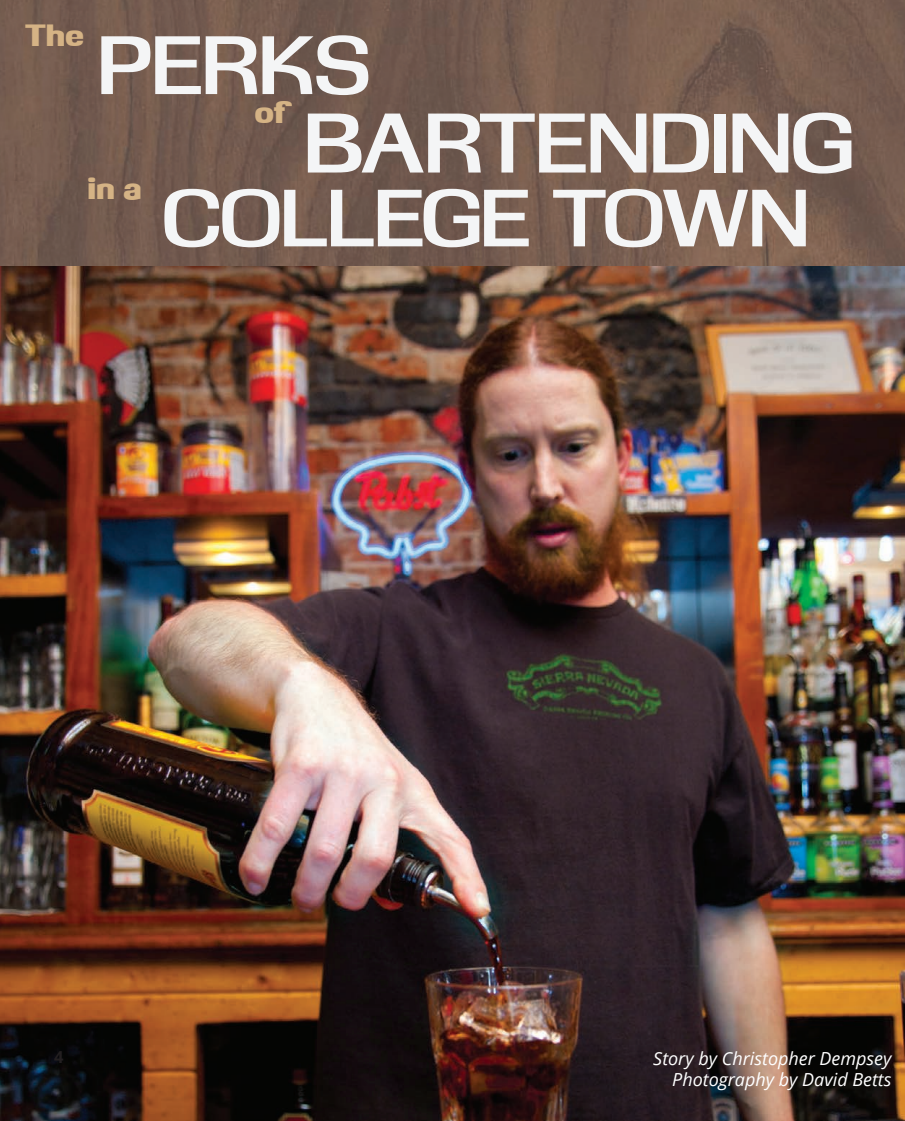
<style>
.page{position:relative;width:905px;height:1121px;background:#fff}
.page>*{position:absolute;margin:0;border:0;box-sizing:border-box;transform-origin:0 0}
.t1{font:700 73.5px "Kasse FLF";color:#f4f5f6}
.t2{font:700 72px "Kasse FLF";color:#f4f5f6}
.t3{font:700 70.5px "Kasse FLF";color:#f4f5f6}
.t4{font:27px "Kasse Ultra FLF";color:#d5b385}
.t5{font:italic 18px/21.6px "Open Sans";color:#fff;text-align:right}
.t6{font:700 16.5px "Open Sans";color:#231f20}
</style>
<div class="page">
<img style="left:0;top:0;width:904px;height:1120px">
<h3 class="t4" style="left:25px;top:16px;width:60px">The</h3>
<h2 class="t2" style="left:98px;top:16px;width:274px">PERKS</h2>
<h3 class="t4" style="left:255px;top:94px;width:39px">of</h3>
<h1 class="t1" style="left:304px;top:93px;width:550px">BARTENDING</h1>
<h3 class="t4" style="left:87px;top:170px;width:56px">in a</h3>
<h3 class="t3" style="left:163px;top:170px;width:647px">COLLEGE TOWN</h3>
<p class="t6" style="left:54px;top:1045px;width:11px">4</p>
<p class="t5" style="left:653px;top:1046px;width:240px">Story by Christopher Dempsey<br>Photography by David Betts</p>
</div>
